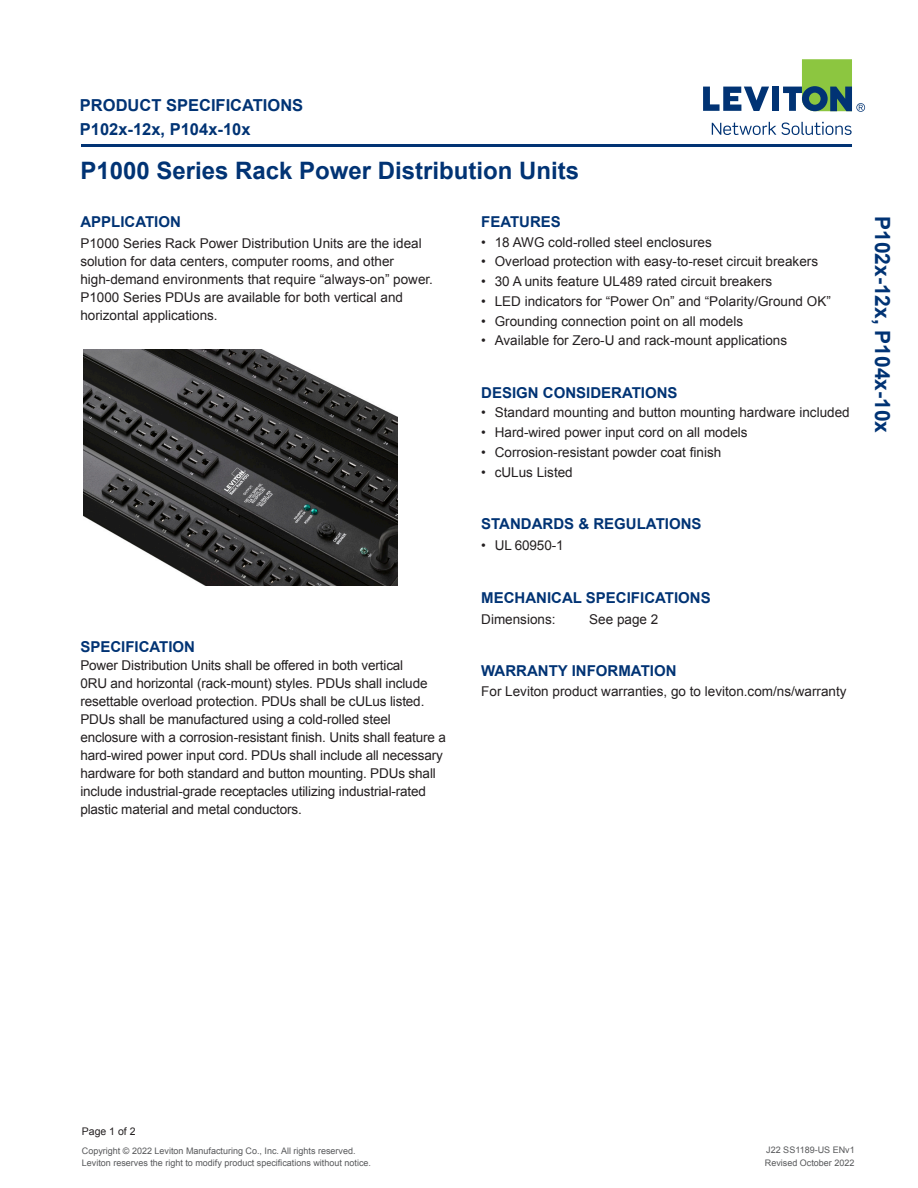
<style>
.page{position:relative;width:918px;height:1188px;background:#fff}
.page>*{position:absolute;margin:0;border:0;box-sizing:border-box;transform-origin:0 0}
.Product_Name_Header{font:700 24px "Arial";color:#013374}
.PRODUCT_SPECIFICATIO{font:700 21px "Arial";color:#013374}
.PRODUCT_SPECIFICATIO-2{font:700 16.5px/24px "Arial";color:#013374}
.Subheads{font:700 15px "Arial";color:#013374}
.Body{font:700 15px "Arial";color:#013374}
.Body-2{font:13.5px/18px "Arial";color:#231f20}
.Mechanical_Specs{font:13.5px "Arial";color:#231f20}
.t1{font:10.5px "Arial";color:#231f20}
.Mouse_Type{font:9px/12px "Arial";color:#57585a}
</style>
<div class="page">
<svg style="left:712px;top:122px;width:140px;height:13px"></svg>
<svg style="left:703px;top:87px;width:66px;height:24px"></svg>
<div style="left:772px;top:87px;width:7px;height:24px;background:#013374"></div>
<svg style="left:783px;top:59px;width:82px;height:53px"></svg>
<hr style="left:81px;top:144px;width:771px;height:3px;background:#013374">
<img style="left:83px;top:350px;width:315px;height:235px">
<p class="PRODUCT_SPECIFICATIO-2" style="left:80px;top:94px;width:225px">PRODUCT SPECIFICATIONS<br>P102x-12x, P104x-10x</p>
<p class="Product_Name_Header" style="left:80px;top:155px;width:500px">P1000 Series Rack Power Distribution Units</p>
<p class="Subheads" style="left:80px;top:212px;width:102px">APPLICATION</p>
<p class="Body-2" style="left:80px;top:235px;width:354px">P1000 Series Rack Power Distribution Units are the ideal solution for data centers, computer rooms, and other high-demand environments that require “always-on” power.<br>P1000 Series PDUs are available for both vertical and horizontal applications.</p>
<p class="Body" style="left:80px;top:637px;width:116px">SPECIFICATION</p>
<p class="Body-2" style="left:80px;top:657px;width:367px">Power Distribution Units shall be offered in both vertical<br>0RU and horizontal (rack-mount) styles. PDUs shall include resettable overload protection. PDUs shall be cULus listed.<br>PDUs shall be manufactured using a cold-rolled steel enclosure with a corrosion-resistant finish. Units shall feature a hard-wired power input cord. PDUs shall include all necessary hardware for both standard and button mounting. PDUs shall include industrial-grade receptacles utilizing industrial-rated plastic material and metal conductors.</p>
<p class="Subheads" style="left:481px;top:212px;width:81px">FEATURES</p>
<p class="Body-2" style="left:481px;top:233px;width:232px">• 18 AWG cold-rolled steel enclosures</p>
<p class="Body-2" style="left:481px;top:253px;width:338px">• Overload protection with easy-to-reset circuit breakers</p>
<p class="Body-2" style="left:481px;top:273px;width:293px">• 30 A units feature UL489 rated circuit breakers</p>
<p class="Body-2" style="left:481px;top:292px;width:351px">• LED indicators for “Power On” and “Polarity/Ground OK”</p>
<p class="Body-2" style="left:481px;top:312px;width:263px">• Grounding connection point on all models</p>
<p class="Body-2" style="left:481px;top:332px;width:307px">• Available for Zero-U and rack-mount applications</p>
<p class="Subheads" style="left:481px;top:382px;width:198px">DESIGN CONSIDERATIONS</p>
<p class="Body-2" style="left:481px;top:404px;width:370px">• Standard mounting and button mounting hardware included</p>
<p class="Body-2" style="left:481px;top:423px;width:268px">• Hard-wired power input cord on all models</p>
<p class="Body-2" style="left:481px;top:443px;width:242px">• Corrosion-resistant powder coat finish</p>
<p class="Body-2" style="left:481px;top:463px;width:93px">• cULus Listed</p>
<p class="Subheads" style="left:481px;top:514px;width:222px">STANDARDS &amp; REGULATIONS</p>
<p class="Body-2" style="left:481px;top:537px;width:84px">• UL 60950-1</p>
<p class="Subheads" style="left:481px;top:587px;width:231px">MECHANICAL SPECIFICATIONS</p>
<p class="Mechanical_Specs" style="left:481px;top:610px;width:76px">Dimensions:</p>
<p class="Mechanical_Specs" style="left:589px;top:610px;width:71px">See page 2</p>
<p class="Subheads" style="left:481px;top:661px;width:197px">WARRANTY INFORMATION</p>
<p class="Body-2" style="left:481px;top:682px;width:367px">For Leviton product warranties, go to leviton.com/ns/warranty</p>
<p class="PRODUCT_SPECIFICATIO" style="left:897px;top:216px;width:219px;rotate:90deg">P102x-12x, P104x-10x</p>
<p class="t1" style="left:82px;top:1124px;width:55px">Page 1 of 2</p>
<p class="Mouse_Type" style="left:82px;top:1145px;width:291px">Copyright © 2022 Leviton Manufacturing Co., Inc. All rights reserved.<br>Leviton reserves the right to modify product specifications without notice.</p>
<p class="Mouse_Type" style="left:765px;top:1157px;width:91px">Revised October 2022</p>
<p class="Mouse_Type" style="left:766px;top:1144px;width:90px">J22 SS1189-US ENv1</p>
</div>
